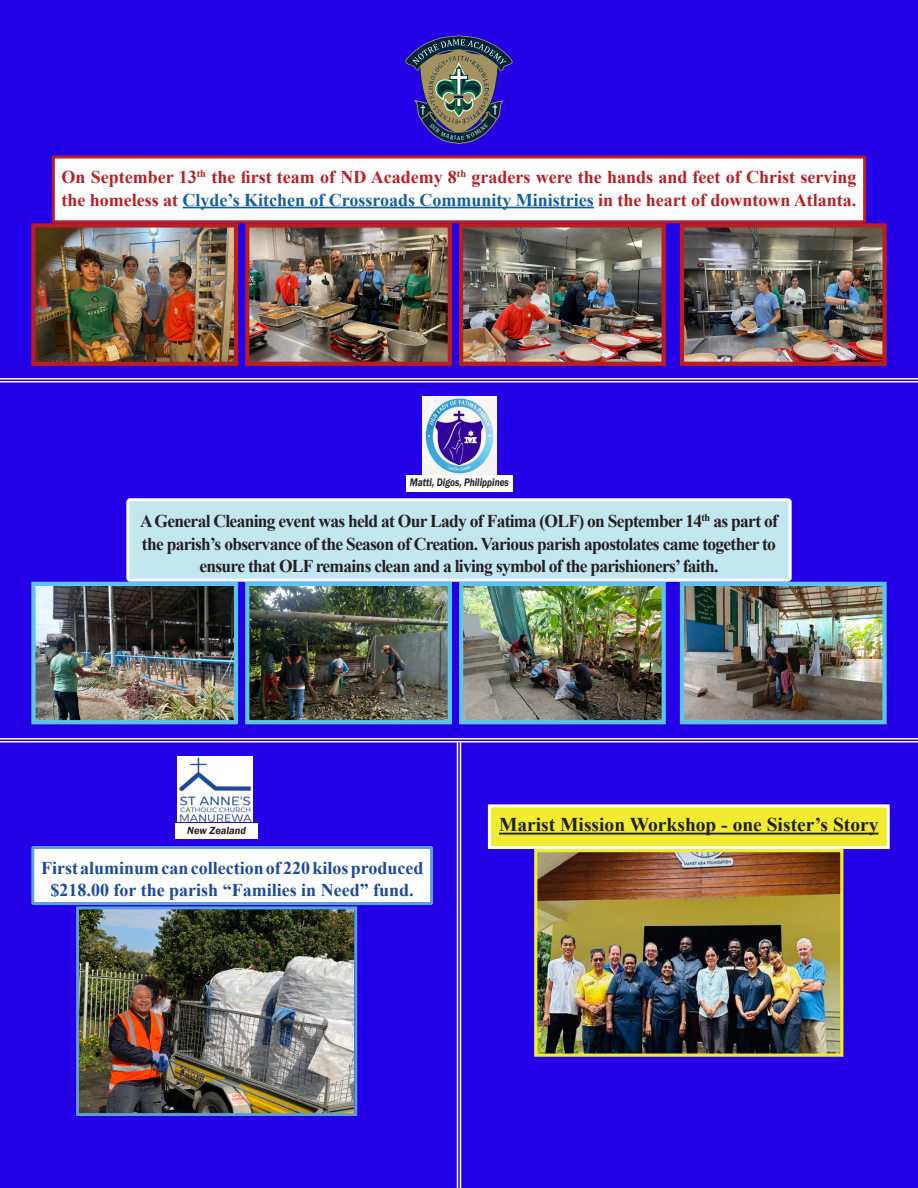
<style>
.page{position:relative;width:918px;height:1188px;background:#2400e6}
.page>*{position:absolute;margin:0;border:0;box-sizing:border-box;transform-origin:0 0}
.t1{font:700 19.5px "Times New Roman";color:#231f20}
.t2{font:700 18px/22.5px "Times New Roman";letter-spacing:-.04em;color:#231f20;text-align:center}
.t3{font:700 18px/22.5px "Times New Roman";color:#b71f24}
.t4{font:700 18px/22.5px "Times New Roman";color:#1c499a;text-align:center}
.t5{font:italic 600 11.25px "Franklin Gothic";color:#231f20;scale:.82 1}
.t6{font:italic 600 10.65px "Franklin Gothic";color:#231f20}
.s1{color:#175d9e}
.s2{color:#b62025}
</style>
<div class="page">
<hr style="left:0;top:378px;width:918px;height:1px;background:#fff">
<hr style="left:0;top:381px;width:918px;height:1px;background:#fff">
<img style="left:538px;top:853px;width:301px;height:200px">
<div style="left:534px;top:849px;width:309px;height:208px;border:3px solid #f1eb32"></div>
<svg style="left:487px;top:804px;width:403px;height:46px"></svg>
<hr style="left:0;top:738px;width:918px;height:1px;background:#fff">
<hr style="left:0;top:741px;width:918px;height:1px;background:#fff">
<div style="left:53px;top:157px;width:812px;height:65px;background:#fff"></div>
<hr style="left:183px;top:207px;width:411px;height:1px;background:#175d9e">
<div style="left:52px;top:156px;width:814px;height:67px;border:3px solid #b62025"></div>
<img style="left:36px;top:228px;width:197px;height:133px">
<div style="left:31px;top:223px;width:207px;height:143px;border:4px solid #b62025"></div>
<img style="left:250px;top:228px;width:197px;height:133px">
<div style="left:245px;top:223px;width:207px;height:143px;border:4px solid #b62025"></div>
<img style="left:464px;top:228px;width:197px;height:133px">
<div style="left:459px;top:223px;width:207px;height:143px;border:4px solid #b62025"></div>
<img style="left:685px;top:228px;width:197px;height:133px">
<div style="left:680px;top:223px;width:207px;height:143px;border:4px solid #b62025"></div>
<img style="left:422px;top:396px;width:74px;height:79px">
<div style="left:406px;top:475px;width:107px;height:16px;background:#fff"></div>
<svg style="left:124px;top:498px;width:669px;height:85px"></svg>
<img style="left:36px;top:587px;width:197px;height:132px">
<div style="left:31px;top:582px;width:207px;height:142px;border:4px solid #5ec3ef"></div>
<img style="left:250px;top:587px;width:197px;height:132px">
<div style="left:245px;top:582px;width:207px;height:142px;border:4px solid #5ec3ef"></div>
<img style="left:464px;top:587px;width:197px;height:132px">
<div style="left:459px;top:582px;width:207px;height:142px;border:4px solid #5ec3ef"></div>
<img style="left:685px;top:587px;width:197px;height:132px">
<div style="left:680px;top:582px;width:207px;height:142px;border:4px solid #5ec3ef"></div>
<img style="left:178px;top:756px;width:75px;height:66px">
<div style="left:176px;top:823px;width:82px;height:16px;background:#fff"></div>
<hr style="left:460px;top:742px;width:1px;height:446px;background:#fff">
<hr style="left:457px;top:742px;width:1px;height:446px;background:#fff">
<div style="left:33px;top:848px;width:399px;height:56px;background:#fff"></div>
<div style="left:31px;top:846px;width:402px;height:59px;border:3px solid #5e9fd6"></div>
<img style="left:80px;top:910px;width:273px;height:202px">
<div style="left:76px;top:906px;width:281px;height:210px;border:3px solid #5e9fd6"></div>
<svg style="left:405px;top:35px;width:108px;height:109px"></svg>
<p class="t3" style="left:62px;top:165px;width:796px">On September 13<sup>th</sup> the first team of ND Academy 8<sup>th</sup> graders were the hands and feet of Christ serving the homeless at <span class="s1">Clyde’s Kitchen of Crossroads Community Ministries</span> <span class="s2">in the heart of downtown Atlanta.</span></p>
<p class="t5" style="left:410px;top:475px;width:122px">Matti, Digos, Philippines</p>
<p class="t2" style="left:140px;top:509px;width:639px">A General Cleaning event was held at Our Lady of Fatima (OLF) on September 14<sup>th</sup> as part of the parish’s observance of the Season of Creation. Various parish apostolates came together to ensure that OLF remains clean and a living symbol of the parishioners’ faith.</p>
<p class="t6" style="left:187px;top:823px;width:60px">New Zealand</p>
<p class="t4" style="left:41px;top:856px;width:384px">First aluminum can collection of 220 kilos produced $218.00 for the parish “Families in Need” fund.</p>
<p class="t1" style="left:499px;top:811px;width:381px">Marist Mission Workshop - one Sister’s Story</p>
</div>
